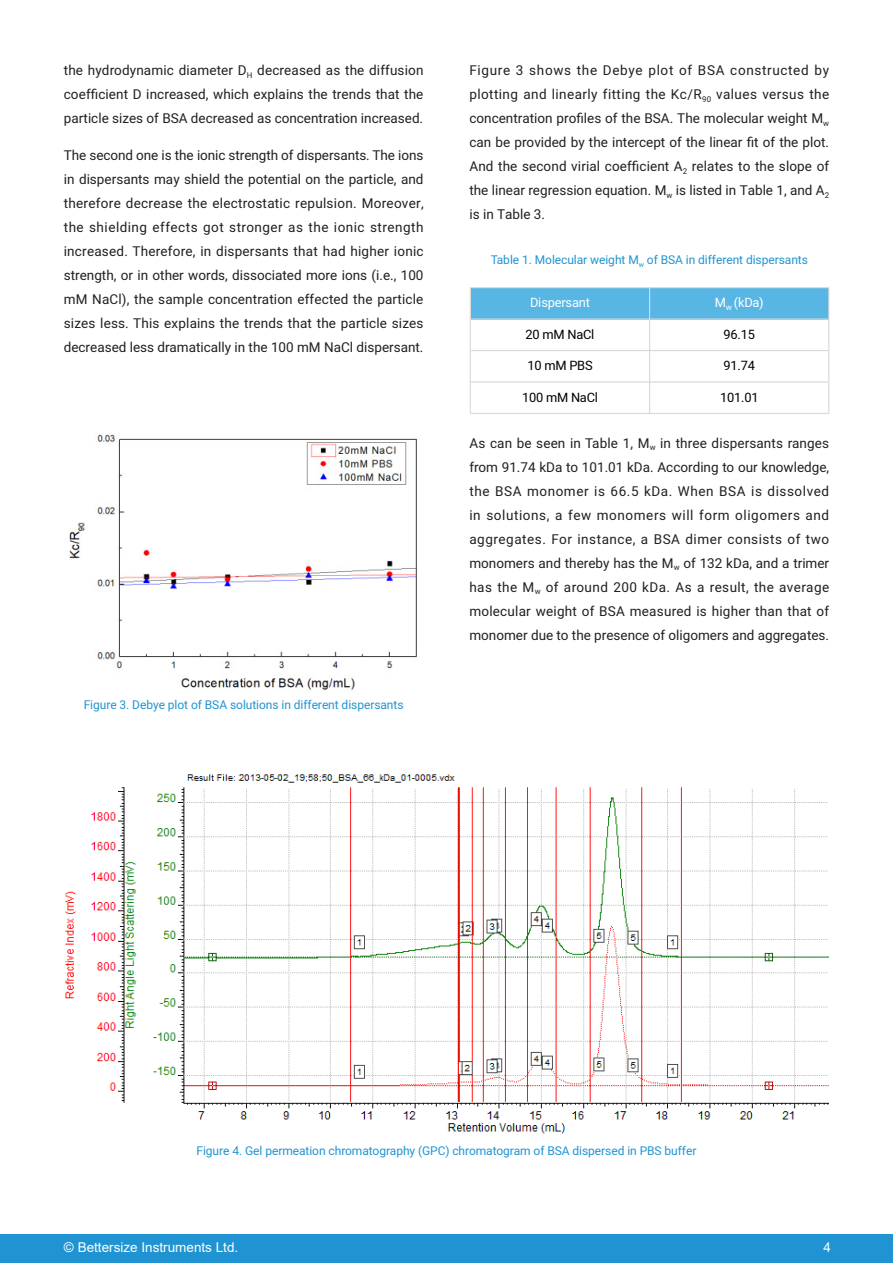
<style>
.page{position:relative;width:893px;height:1263px;background:#fff}
.page>*{position:absolute;margin:0;border:0;box-sizing:border-box;transform-origin:0 0}
.t1{font:13.5px/24px "Heebo";color:#231f20;text-align:justify}
.t2{font:13.5px "Arial";color:#fff}
.t3{font:12.75px "Heebo";letter-spacing:-.015em;color:#000}
.t4{font:12.75px "Heebo";letter-spacing:-.015em;color:#fff}
.t5{font:12px "Heebo";letter-spacing:-.005em;color:#2094d2}
</style>
<div class="page">
<div style="left:0;top:1234px;width:893px;height:29px;background:#2094d2"></div>
<img style="left:69px;top:433px;width:348px;height:258px">
<img style="left:64px;top:774px;width:764px;height:360px">
<div style="left:471px;top:288px;width:178px;height:32px;background:#58b6e5"></div>
<div style="left:649px;top:288px;width:180px;height:32px;background:#58b6e5"></div>
<hr style="left:470px;top:287px;width:359px;height:1px;background:#d9d9d9">
<hr style="left:470px;top:318px;width:359px;height:2px;background:#d9d9d9">
<hr style="left:470px;top:288px;width:1px;height:125px;background:#d9d9d9">
<hr style="left:649px;top:288px;width:1px;height:125px;background:#d9d9d9">
<hr style="left:828px;top:288px;width:1px;height:125px;background:#d9d9d9">
<hr style="left:470px;top:350px;width:359px;height:1px;background:#d9d9d9">
<hr style="left:470px;top:381px;width:359px;height:2px;background:#d9d9d9">
<hr style="left:470px;top:413px;width:359px;height:1px;background:#d9d9d9">
<p class="t1" style="left:64px;top:59px;width:361px">the hydrodynamic diameter D<sub>H</sub> decreased as the diffusion coefficient D increased, which explains the trends that the particle sizes of BSA decreased as concentration increased.</p>
<p class="t1" style="left:64px;top:143px;width:361px">The second one is the ionic strength of dispersants. The ions in dispersants may shield the potential on the particle, and therefore decrease the electrostatic repulsion. Moreover, the shielding effects got stronger as the ionic strength increased. Therefore, in dispersants that had higher ionic strength, or in other words, dissociated more ions (i.e., 100 mM NaCl), the sample concentration effected the particle sizes less. This explains the trends that the particle sizes decreased less dramatically in the 100 mM NaCl dispersant.</p>
<p class="t5" style="left:84px;top:696px;width:321px">Figure 3. Debye plot of BSA solutions in different dispersants</p>
<p class="t1" style="left:469px;top:59px;width:361px">Figure 3 shows the Debye plot of BSA constructed by plotting and linearly fitting the Kc/R<sub>90</sub> values versus the concentration profiles of the BSA. The molecular weight M<sub>w </sub>can be provided by the intercept of the linear fit of the plot.<br>And the second virial coefficient A<sub>2</sub> relates to the slope of the linear regression equation. M<sub>w</sub> is listed in Table 1, and A<sub>2 </sub>is in Table 3.</p>
<p class="t5" style="left:491px;top:252px;width:319px">Table 1. Molecular weight M<sub>w</sub> of BSA in different dispersants</p>
<p class="t4" style="left:530px;top:294px;width:61px">Dispersant</p>
<p class="t4" style="left:715px;top:294px;width:50px">M<sub>w</sub> (kDa)</p>
<p class="t3" style="left:525px;top:325px;width:70px">20 mM NaCl</p>
<p class="t3" style="left:724px;top:325px;width:33px">96.15</p>
<p class="t3" style="left:527px;top:357px;width:67px">10 mM PBS</p>
<p class="t3" style="left:724px;top:357px;width:33px">91.74</p>
<p class="t3" style="left:522px;top:388px;width:77px">100 mM NaCl</p>
<p class="t3" style="left:720px;top:388px;width:40px">101.01</p>
<p class="t1" style="left:469px;top:431px;width:361px">As can be seen in Table 1, M<sub>w</sub> in three dispersants ranges from 91.74 kDa to 101.01 kDa. According to our knowledge, the BSA monomer is 66.5 kDa. When BSA is dissolved in solutions, a few monomers will form oligomers and aggregates. For instance, a BSA dimer consists of two monomers and thereby has the M<sub>w</sub> of 132 kDa, and a trimer has the M<sub>w</sub> of around 200 kDa. As a result, the average molecular weight of BSA measured is higher than that of monomer due to the presence of oligomers and aggregates.</p>
<p class="t5" style="left:197px;top:1143px;width:501px">Figure 4. Gel permeation chromatography (GPC) chromatogram of BSA dispersed in PBS buffer</p>
<p class="t2" style="left:64px;top:1238px;width:176px">© Bettersize Instruments Ltd.</p>
<p class="t2" style="left:823px;top:1238px;width:9px">4</p>
</div>
